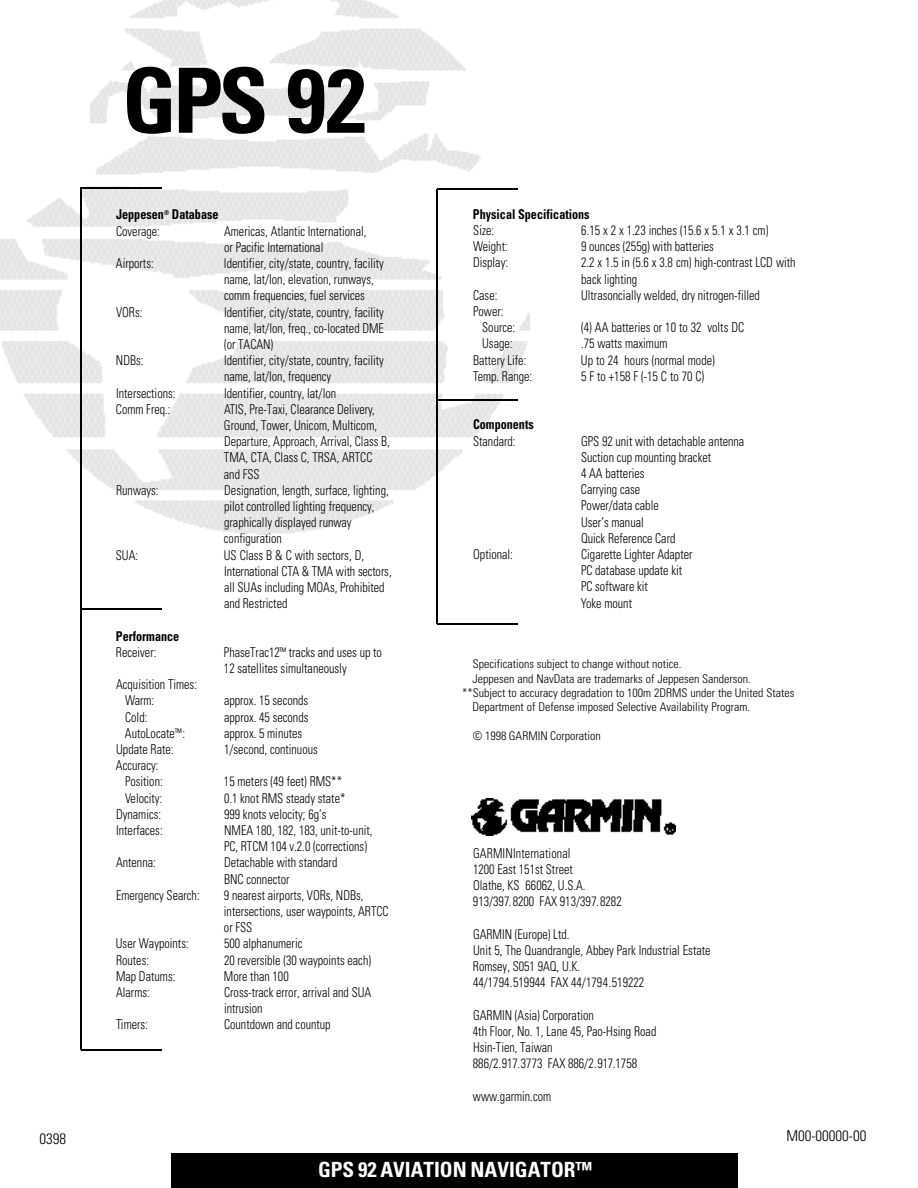
<style>
.page{position:relative;width:918px;height:1188px;background:#fff}
.page>*{position:absolute;margin:0;border:0;box-sizing:border-box;transform-origin:0 0}
.t1{font:700 condensed 90px "Univers";color:#000}
.t2{font:700 condensed 21px "Univers";color:#fff}
.t3{font:300 condensed 15px "Univers";color:#000}
.t4{font:300 condensed 13.5px/16.2px "Univers";color:#000;scale:.9 1}
.t5{font:700 condensed 13.5px/16.2px "Univers";color:#000;scale:.9 1}
.t6{font:300 condensed 12px "Univers";color:#000}
.s1{font-weight:300}
.s2{font-size:10.5px}
.s3{font-size:19.5px}
</style>
<div class="page">
<img style="left:0;top:0;width:530px;height:534px">
<img style="left:471px;top:799px;width:204px;height:37px">
<hr style="left:80px;top:188px;width:1px;height:862px;background:#000">
<hr style="left:81px;top:187px;width:81px;height:2px;background:#000">
<hr style="left:81px;top:608px;width:81px;height:2px;background:#000">
<hr style="left:81px;top:1049px;width:81px;height:2px;background:#000">
<hr style="left:436px;top:189px;width:2px;height:435px;background:#000">
<hr style="left:437px;top:188px;width:81px;height:1px;background:#000">
<hr style="left:437px;top:623px;width:81px;height:1px;background:#000">
<hr style="left:437px;top:399px;width:81px;height:1px;background:#000">
<div style="left:171px;top:1153px;width:567px;height:35px;background:#000"></div>
<h1 class="t1" style="left:122px;top:68px;width:246px">GPS 92</h1>
<p class="t5" style="left:116px;top:208px;width:115px">Jeppesen<sup>®</sup> Database<br><span class="s1">Coverage:</span></p>
<p class="t4" style="left:224px;top:224px;width:160px">Americas, Atlantic International, or Pacific International</p>
<p class="t4" style="left:116px;top:257px;width:43px">Airports:</p>
<p class="t4" style="left:224px;top:257px;width:179px">Identifier, city/state, country, facility name, lat/lon, elevation, runways, comm frequencies, fuel services</p>
<p class="t4" style="left:116px;top:305px;width:31px">VORs:</p>
<p class="t4" style="left:224px;top:305px;width:179px;text-align:justify">Identifier, city/state, country, facility name, lat/lon, freq., co-located DME (or TACAN)</p>
<p class="t4" style="left:116px;top:354px;width:32px">NDBs:</p>
<p class="t4" style="left:224px;top:354px;width:179px">Identifier, city/state, country, facility name, lat/lon, frequency</p>
<p class="t4" style="left:116px;top:386px;width:67px">Intersections:</p>
<p class="t4" style="left:224px;top:386px;width:126px">Identifier, country, lat/lon</p>
<p class="t4" style="left:116px;top:402px;width:62px">Comm Freq.:</p>
<p class="t4" style="left:224px;top:402px;width:186px">ATIS, Pre-Taxi, Clearance Delivery,<br>Ground, Tower, Unicom, Multicom,<br>Departure, Approach, Arrival, Class B,<br>TMA, CTA, Class C, TRSA, ARTCC and FSS</p>
<p class="t4" style="left:116px;top:483px;width:49px">Runways:</p>
<p class="t4" style="left:224px;top:483px;width:185px">Designation, length, surface, lighting, pilot controlled lighting frequency, graphically displayed runway configuration</p>
<p class="t4" style="left:116px;top:548px;width:26px">SUA:</p>
<p class="t4" style="left:224px;top:548px;width:188px">US Class B &amp; C with sectors, D,<br>International CTA &amp; TMA with sectors, all SUAs including MOAs, Prohibited and Restricted</p>
<p class="t5" style="left:116px;top:629px;width:72px">Performance</p>
<p class="t4" style="left:116px;top:645px;width:46px">Receiver:</p>
<p class="t4" style="left:224px;top:645px;width:177px">PhaseTrac12<span class="s2">™</span> tracks and uses up to<br>12 satellites simultaneously</p>
<p class="t4" style="left:125px;top:678px;width:82px;text-indent:-9px">Acquisition Times:<br>Warm:</p>
<p class="t4" style="left:224px;top:694px;width:95px">approx. 15 seconds</p>
<p class="t4" style="left:125px;top:710px;width:26px">Cold:</p>
<p class="t4" style="left:224px;top:710px;width:95px">approx. 45 seconds</p>
<p class="t4" style="left:125px;top:726px;width:68px">AutoLocate<span class="s2">™</span>:</p>
<p class="t4" style="left:224px;top:726px;width:88px">approx. 5 minutes</p>
<p class="t4" style="left:116px;top:743px;width:65px">Update Rate:</p>
<p class="t4" style="left:224px;top:743px;width:106px">1/second, continuous</p>
<p class="t4" style="left:125px;top:759px;width:43px;text-indent:-9px">Accuracy:<br>Position:</p>
<p class="t4" style="left:224px;top:775px;width:133px">15 meters (49 feet) RMS**</p>
<p class="t4" style="left:125px;top:791px;width:43px">Velocity:</p>
<p class="t4" style="left:224px;top:791px;width:136px">0.1 knot RMS steady state*</p>
<p class="t4" style="left:116px;top:807px;width:52px">Dynamics:</p>
<p class="t4" style="left:224px;top:807px;width:115px">999 knots velocity; 6g’s</p>
<p class="t4" style="left:116px;top:824px;width:53px">Interfaces:</p>
<p class="t4" style="left:224px;top:824px;width:167px">NMEA 180, 182, 183, unit-to-unit,<br>PC, RTCM 104 v.2.0 (corrections)</p>
<p class="t4" style="left:116px;top:856px;width:46px">Antenna:</p>
<p class="t4" style="left:224px;top:856px;width:127px">Detachable with standard<br>BNC connector</p>
<p class="t4" style="left:116px;top:888px;width:94px">Emergency Search:</p>
<p class="t4" style="left:224px;top:888px;width:184px">9 nearest airports, VORs, NDBs, intersections, user waypoints, ARTCC or FSS</p>
<p class="t4" style="left:116px;top:937px;width:82px">User Waypoints:</p>
<p class="t4" style="left:224px;top:937px;width:88px">500 alphanumeric</p>
<p class="t4" style="left:116px;top:953px;width:38px">Routes:</p>
<p class="t4" style="left:224px;top:953px;width:165px">20 reversible (30 waypoints each)</p>
<p class="t4" style="left:116px;top:969px;width:67px">Map Datums:</p>
<p class="t4" style="left:224px;top:969px;width:73px">More than 100</p>
<p class="t4" style="left:116px;top:986px;width:39px">Alarms:</p>
<p class="t4" style="left:224px;top:986px;width:165px">Cross-track error, arrival and SUA intrusion</p>
<p class="t4" style="left:116px;top:1018px;width:37px">Timers:</p>
<p class="t4" style="left:224px;top:1018px;width:120px">Countdown and countup</p>
<p class="t5" style="left:473px;top:207px;width:131px">Physical Specifications</p>
<p class="t4" style="left:473px;top:223px;width:25px">Size:</p>
<p class="t4" style="left:581px;top:223px;width:209px">6.15 x 2 x 1.23 inches (15.6 x 5.1 x 3.1 cm)</p>
<p class="t4" style="left:473px;top:239px;width:40px">Weight:</p>
<p class="t4" style="left:581px;top:239px;width:149px">9 ounces (255g) with batteries</p>
<p class="t4" style="left:473px;top:256px;width:40px">Display:</p>
<p class="t4" style="left:581px;top:256px;width:240px">2.2 x 1.5 in (5.6 x 3.8 cm) high-contrast LCD with back lighting</p>
<p class="t4" style="left:473px;top:288px;width:28px">Case:</p>
<p class="t4" style="left:581px;top:288px;width:200px">Ultrasoncially welded, dry nitrogen-filled</p>
<p class="t4" style="left:482px;top:304px;width:38px;text-indent:-9px">Power:<br>Source:</p>
<p class="t4" style="left:581px;top:320px;width:183px">(4) AA batteries or 10 to 32 volts DC</p>
<p class="t4" style="left:482px;top:337px;width:35px">Usage:</p>
<p class="t4" style="left:581px;top:337px;width:97px">.75 watts maximum</p>
<p class="t4" style="left:473px;top:353px;width:61px">Battery Life:</p>
<p class="t4" style="left:581px;top:353px;width:150px">Up to 24 hours (normal mode)</p>
<p class="t4" style="left:473px;top:369px;width:67px">Temp. Range:</p>
<p class="t4" style="left:581px;top:369px;width:138px">5 F to +158 F (-15 C to 70 C)</p>
<p class="t5" style="left:473px;top:418px;width:69px">Components</p>
<p class="t4" style="left:473px;top:434px;width:49px">Standard:</p>
<p class="t4" style="left:581px;top:434px;width:183px">GPS 92 unit with detachable antenna<br>Suction cup mounting bracket<br>4 AA batteries<br>Carrying case<br>Power/data cable<br>User’s manual<br>Quick Reference Card</p>
<p class="t4" style="left:473px;top:547px;width:46px">Optional:</p>
<p class="t4" style="left:581px;top:547px;width:125px">Cigarette Lighter Adapter<br>PC database update kit<br>PC software kit<br>Yoke mount</p>
<p class="t6" style="left:473px;top:660px;width:210px">Specifications subject to change without notice.</p>
<p class="t6" style="left:473px;top:674px;width:280px">Jeppesen and NavData are trademarks of Jeppesen Sanderson.</p>
<p class="t6" style="left:462px;top:688px;width:334px">**Subject to accuracy degradation to 100m 2DRMS under the United States</p>
<p class="t6" style="left:473px;top:703px;width:279px">Department of Defense imposed Selective Availability Program.</p>
<p class="t6" style="left:473px;top:732px;width:130px">© 1998 GARMIN Corporation</p>
<p class="t4" style="left:473px;top:846px;width:167px">GARMINInternational<br>1200 East 151st Street<br>Olathe, KS 66062, U.S.A.<br>913/397.8200 FAX 913/397.8282</p>
<p class="t4" style="left:473px;top:927px;width:266px">GARMIN (Europe) Ltd.<br>Unit 5, The Quandrangle, Abbey Park Industrial Estate Romsey, S051 9AQ, U.K.<br>44/1794.519944 FAX 44/1794.519222</p>
<p class="t4" style="left:473px;top:1008px;width:205px">GARMIN (Asia) Corporation<br>4th Floor, No. 1, Lane 45, Pao-Hsing Road<br>Hsin-Tien, Taiwan<br>886/2.917.3773 FAX 886/2.917.1758</p>
<p class="t4" style="left:473px;top:1089px;width:88px">www.garmin.com</p>
<p class="t3" style="left:39px;top:1133px;width:28px">0398</p>
<p class="t3" style="left:786px;top:1130px;width:81px">M00-00000-00</p>
<h2 class="t2" style="left:318px;top:1162px;width:276px">GPS 92 AVIATION NAVIGATOR<span class="s3">™</span></h2>
</div>
